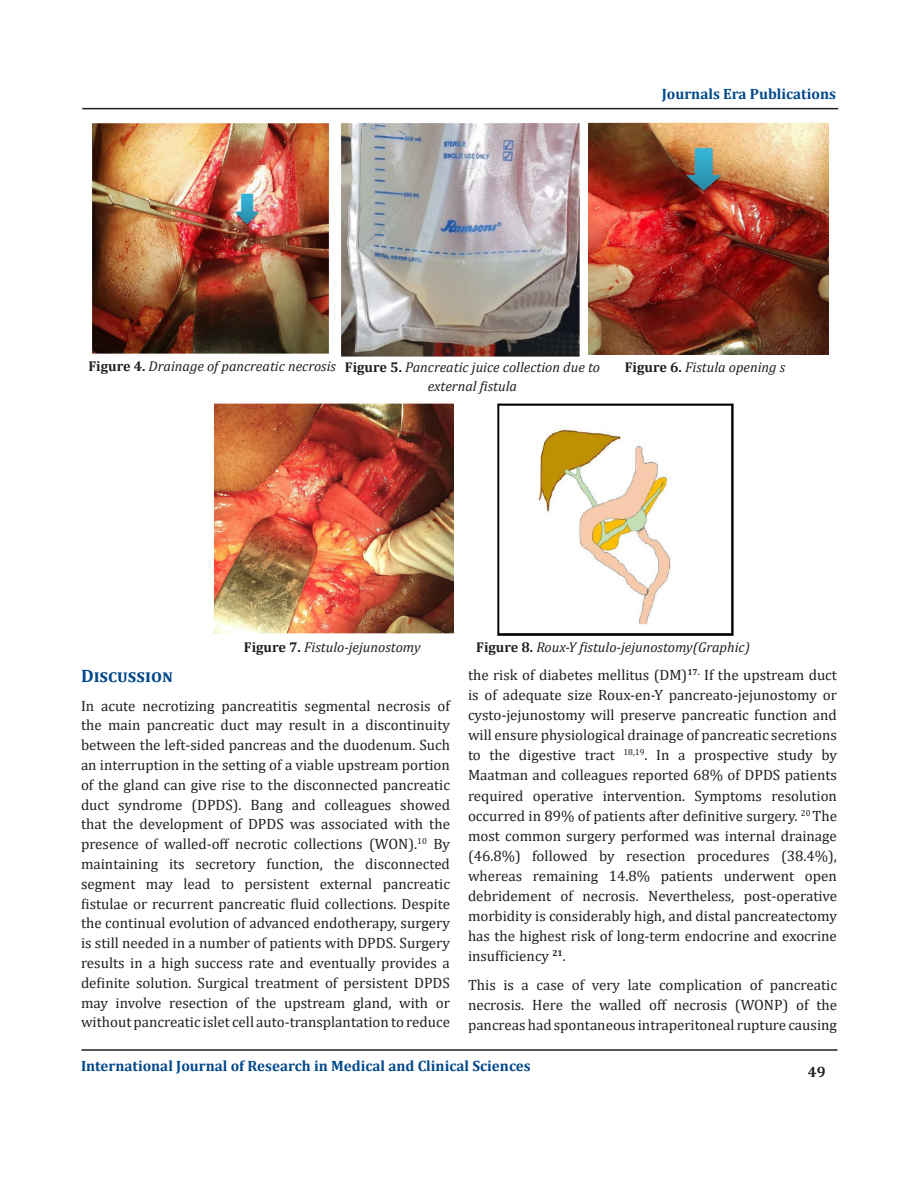
<style>
.page{position:relative;width:918px;height:1188px;background:#fff}
.page>*{position:absolute;margin:0;border:0;box-sizing:border-box;transform-origin:0 0}
.t1{font:700 18px "Cambria";color:#00488b}
.t2{font:15px/19.8px "Cambria";color:#212121;text-align:justify}
.t3{font:700 15px "Cambria";color:#00488b}
.t4{font:700 15px "Cambria";color:#231f20}
.t5{font:italic 14.25px/19.5px "Cambria";color:#231f20;text-align:center}
.s1{font-weight:700;font-style:normal}
.s2{color:#231f20}
</style>
<div class="page">
<hr style="left:81px;top:1049px;width:756px;height:2px;background:#231f20">
<hr style="left:82px;top:108px;width:756px;height:1px;background:#231f20">
<img style="left:92px;top:123px;width:237px;height:231px">
<img style="left:341px;top:123px;width:239px;height:234px">
<img style="left:588px;top:122px;width:241px;height:233px">
<img style="left:213px;top:403px;width:240px;height:231px">
<img style="left:497px;top:403px;width:237px;height:233px">
<p class="t3" style="left:662px;top:84px;width:176px">Journals Era Publications</p>
<p class="t5" style="left:88px;top:356px;width:249px"><span class="s1">Figure 4.</span> Drainage of pancreatic necrosis</p>
<p class="t5" style="left:345px;top:357px;width:257px"><span class="s1">Figure 5.</span> Pancreatic juice collection due to external fistula</p>
<p class="t5" style="left:625px;top:357px;width:162px"><span class="s1">Figure 6.</span> Fistula opening s</p>
<p class="t5" style="left:244px;top:637px;width:178px"><span class="s1">Figure 7.</span> Fistulo-jejunostomy</p>
<p class="t5" style="left:476px;top:636px;width:275px"><span class="s1">Figure 8.</span> Roux-Y fistulo-jejunostomy(Graphic)</p>
<p class="t1" style="left:81px;top:663px;width:93px">Discussion</p>
<p class="t2" style="left:81px;top:696px;width:371px">In acute necrotizing pancreatitis segmental necrosis of the main pancreatic duct may result in a discontinuity between the left-sided pancreas and the duodenum. Such an interruption in the setting of a viable upstream portion of the gland can give rise to the disconnected pancreatic duct syndrome (DPDS). Bang and colleagues showed that the development of DPDS was associated with the presence of walled-off necrotic collections (WON).<sup>10</sup> By maintaining its secretory function, the disconnected segment may lead to persistent external pancreatic fistulae or recurrent pancreatic fluid collections. Despite the continual evolution of advanced endotherapy, surgery is still needed in a number of patients with DPDS. Surgery results in a high success rate and eventually provides a definite solution. Surgical treatment of persistent DPDS may involve resection of the upstream gland, with or without pancreatic islet cell auto-transplantation to reduce</p>
<p class="t2" style="left:468px;top:665px;width:371px">the risk of diabetes mellitus (DM)<sup>17.</sup> If the upstream duct is of adequate size Roux-en-Y pancreato-jejunostomy or cysto-jejunostomy will preserve pancreatic function and will ensure physiological drainage of pancreatic secretions to the digestive tract <sup>18,19</sup>. In a prospective study by Maatman and colleagues reported 68% of DPDS patients required operative intervention. Symptoms resolution occurred in 89% of patients after definitive surgery. <sup>20</sup> The most common surgery performed was internal drainage (46.8%) followed by resection procedures (38.4%), whereas remaining 14.8% patients underwent open debridement of necrosis. Nevertheless, post-operative morbidity is considerably high, and distal pancreatectomy has the highest risk of long-term endocrine and exocrine insufficiency <sup>21</sup>.</p>
<p class="t2" style="left:468px;top:975px;width:371px"><span class="s2">T</span>his is a case of very late complication of pancreatic necrosis. Here the walled off necrosis (WONP) of the pancreas had spontaneous intraperitoneal rupture causing</p>
<p class="t3" style="left:81px;top:1055px;width:451px">International Journal of Research in Medical and Clinical Sciences</p>
<p class="t4" style="left:808px;top:1062px;width:19px">49</p>
</div>
